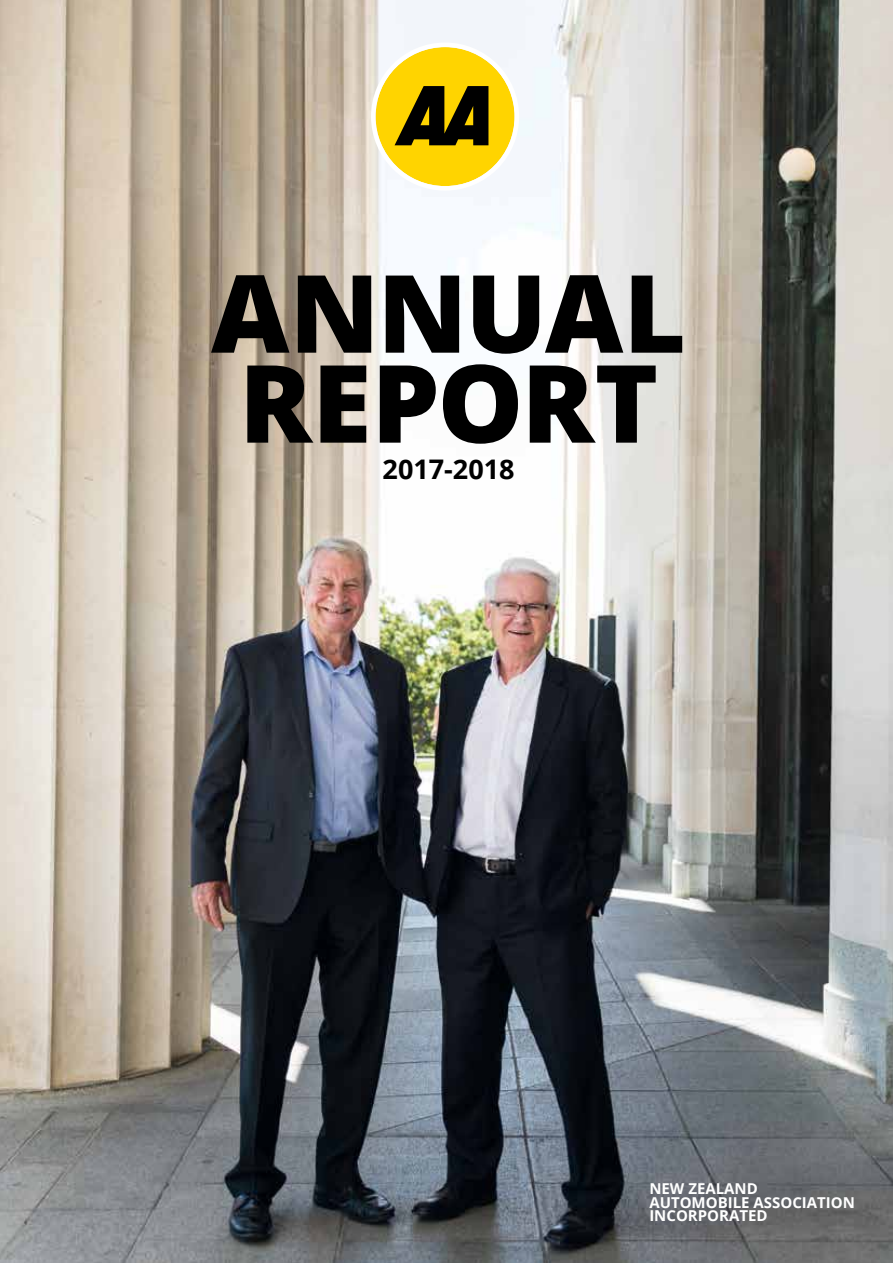
<style>
.page{position:relative;width:893px;height:1263px;background:#fff}
.page>*{position:absolute;margin:0;border:0;box-sizing:border-box;transform-origin:0 0}
.t1{font:800 108px/90px "Open Sans";letter-spacing:-.01em;color:#000}
.t2{font:700 27px "Open Sans";color:#000}
.t3{font:700 15px/13.5px "Open Sans";color:#fff}
</style>
<div class="page">
<img style="left:0;top:0;width:893px;height:1263px">
<svg style="left:371px;top:43px;width:148px;height:148px"></svg>
<h1 class="t1" style="left:211px;top:263px;width:477px">ANNUAL<br>REPORT</h1>
<h2 class="t2" style="left:383px;top:450px;width:134px">2017-2018</h2>
<p class="t3" style="left:649px;top:1182px;width:207px">NEW ZEALAND<br>AUTOMOBILE ASSOCIATION<br>INCORPORATED</p>
</div>
